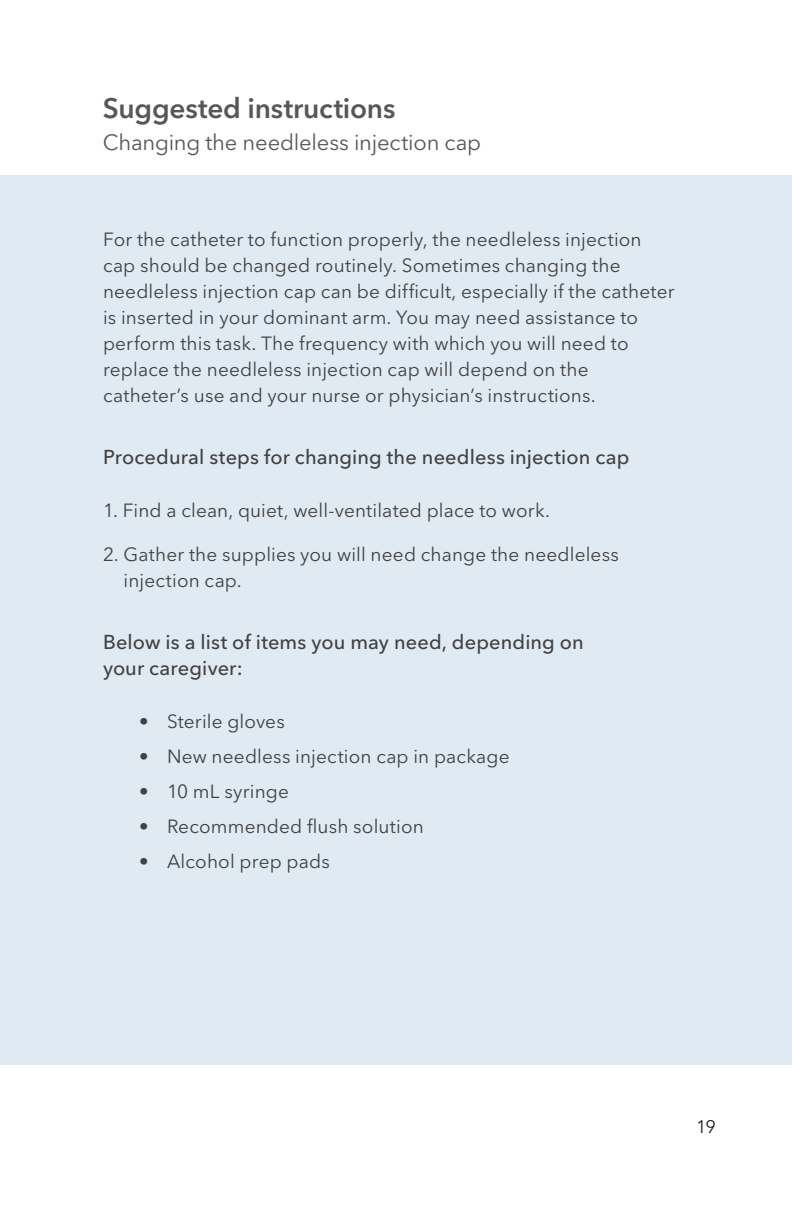
<style>
.page{position:relative;width:792px;height:1224px;background:#fff}
.page>*{position:absolute;margin:0;border:0;box-sizing:border-box;transform-origin:0 0}
.t1{font:600 28px "Avenir Next LT Pro";letter-spacing:-.01em;color:#565759}
.t2{font:22px "Avenir Next LT Pro";letter-spacing:-.01em;color:#565759}
.t3{font:500 20px/26px "Avenir Next LT Pro";letter-spacing:.005em;color:#414142}
.t4{font:19px/26px "Avenir Next LT Pro";letter-spacing:.01em;color:#414142}
.t5{font:18px "Avenir Next LT Pro";color:#231f20}
</style>
<div class="page">
<div style="left:0;top:175px;width:792px;height:889px;background:#dfeaf2"></div>
<h1 class="t1" style="left:103px;top:91px;width:294px">Suggested instructions</h1>
<p class="t2" style="left:103px;top:129px;width:380px">Changing the needleless injection cap</p>
<p class="t4" style="left:103px;top:226px;width:573px">For the catheter to function properly, the needleless injection cap should be changed routinely. Sometimes changing the needleless injection cap can be difficult, especially if the catheter is inserted in your dominant arm. You may need assistance to perform this task. The frequency with which you will need to replace the needleless injection cap will depend on the catheter’s use and your nurse or physician’s instructions.</p>
<p class="t3" style="left:103px;top:444px;width:528px">Procedural steps for changing the needless injection cap</p>
<p class="t4" style="left:103px;top:497px;width:449px">1. Find a clean, quiet, well-ventilated place to work.</p>
<p class="t4" style="left:124px;top:541px;width:497px;text-indent:-21px">2. Gather the supplies you will need change the needleless injection cap.</p>
<p class="t3" style="left:103px;top:629px;width:482px">Below is a list of items you may need, depending on your caregiver:</p>
<p class="t4" style="left:139px;top:708px;width:147px">• Sterile gloves</p>
<p class="t4" style="left:139px;top:743px;width:372px">• New needless injection cap in package</p>
<p class="t4" style="left:139px;top:778px;width:152px">• 10 mL syringe</p>
<p class="t4" style="left:139px;top:813px;width:286px">• Recommended flush solution</p>
<p class="t4" style="left:139px;top:848px;width:192px">• Alcohol prep pads</p>
<p class="t5" style="left:696px;top:1116px;width:21px">19</p>
</div>
